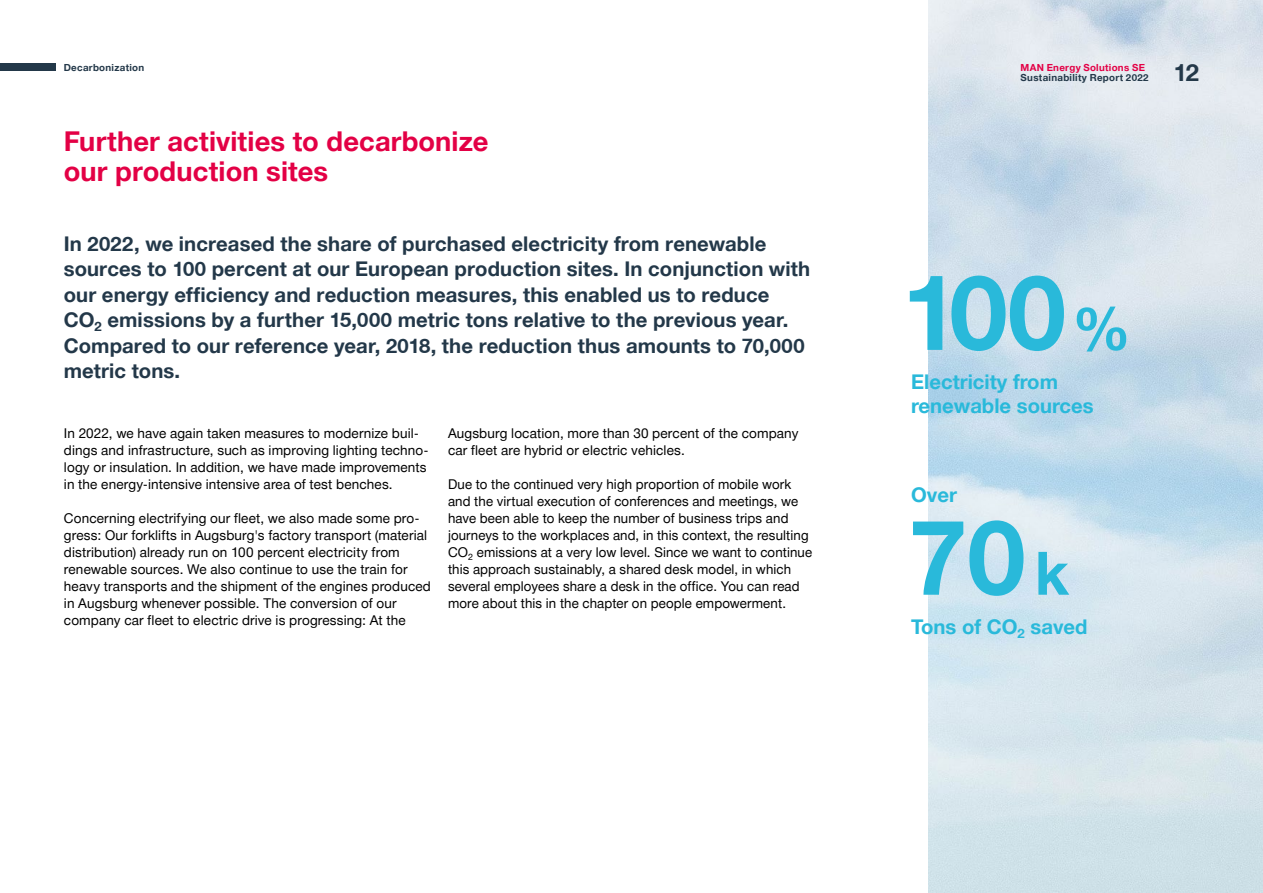
<style>
.page{position:relative;width:1263px;height:893px;background:#fff}
.page>*{position:absolute;margin:0;border:0;box-sizing:border-box;transform-origin:0 0}
.t1{font:700 105px "Man Global";color:#29b9da}
.t2{font:700 27.3px/29.2px "Man Global";letter-spacing:.005em;color:#e30045}
.t3{font:700 24px "Man Global";color:#233849}
.t4{font:700 20.25px/25.5px "Man Global";letter-spacing:.005em;color:#233849}
.t5{font:700 20.25px/24.3px "Man Global";color:#29b9da}
.t6{font:13.5px/17px "Man Global";letter-spacing:.01em;color:#000}
.t7{font:700 9.75px "Man Global";letter-spacing:.03em;color:#233849}
.t8{font:700 9.75px "Man Global";letter-spacing:.03em;color:#e30045}
.s1{font-size:60px}
</style>
<div class="page">
<img style="left:928px;top:0;width:335px;height:893px">
<div style="left:0;top:64px;width:55px;height:7px;background:#233849"></div>
<p class="t7" style="left:64px;top:62px;width:82px">Decarbonization</p>
<h2 class="t2" style="left:64px;top:127px;width:426px">Further activities to decarbonize our production sites</h2>
<p class="t4" style="left:64px;top:231px;width:748px">In 2022, we increased the share of purchased electricity from renewable sources to 100 percent at our European production sites. In conjunction with our energy efficiency and reduction measures, this enabled us to reduce CO<sub>2</sub> emissions by a further 15,000 metric tons relative to the previous year.<br>Compared to our reference year, 2018, the reduction thus amounts to 70,000 metric tons.</p>
<p class="t6" style="left:64px;top:425px;width:366px">In 2022, we have again taken measures to modernize buil&shy;dings and infrastructure, such as improving lighting techno&shy;logy or insulation. In addition, we have made improvements in the energy-intensive intensive area of test benches.</p>
<p class="t6" style="left:64px;top:510px;width:369px">Concerning electrifying our fleet, we also made some pro&shy;gress: Our forklifts in Augsburg's factory transport (material distribution) already run on 100 percent electricity from renewable sources. We also continue to use the train for heavy transports and the shipment of the engines produced in Augsburg whenever possible. The conversion of our company car fleet to electric drive is progressing: At the</p>
<p class="t6" style="left:448px;top:425px;width:352px">Augsburg location, more than 30 percent of the company car fleet are hybrid or electric vehicles.</p>
<p class="t6" style="left:448px;top:476px;width:366px">Due to the continued very high proportion of mobile work and the virtual execution of conferences and meetings, we have been able to keep the number of business trips and journeys to the workplaces and, in this context, the resulting CO<sub>2</sub> emissions at a very low level. Since we want to continue this approach sustainably, a shared desk model, in which several employees share a desk in the office. You can read more about this in the chapter on people empowerment.</p>
<p class="t8" style="left:1020px;top:62px;width:126px">MAN Energy Solutions SE</p>
<p class="t7" style="left:1020px;top:72px;width:130px">Sustainability Report 2022</p>
<h3 class="t3" style="left:1173px;top:59px;width:27px">12</h3>
<h1 class="t1" style="left:900px;top:252px;width:232px">100<span class="s1">%</span></h1>
<h3 class="t5" style="left:911px;top:370px;width:184px">Electricity from renewable sources</h3>
<h3 class="t5" style="left:911px;top:482px;width:47px">Over</h3>
<h1 class="t1" style="left:909px;top:497px;width:162px">70<span class="s1">k</span></h1>
<h3 class="t5" style="left:911px;top:615px;width:178px">Tons of CO<sub>2</sub> saved</h3>
</div>
